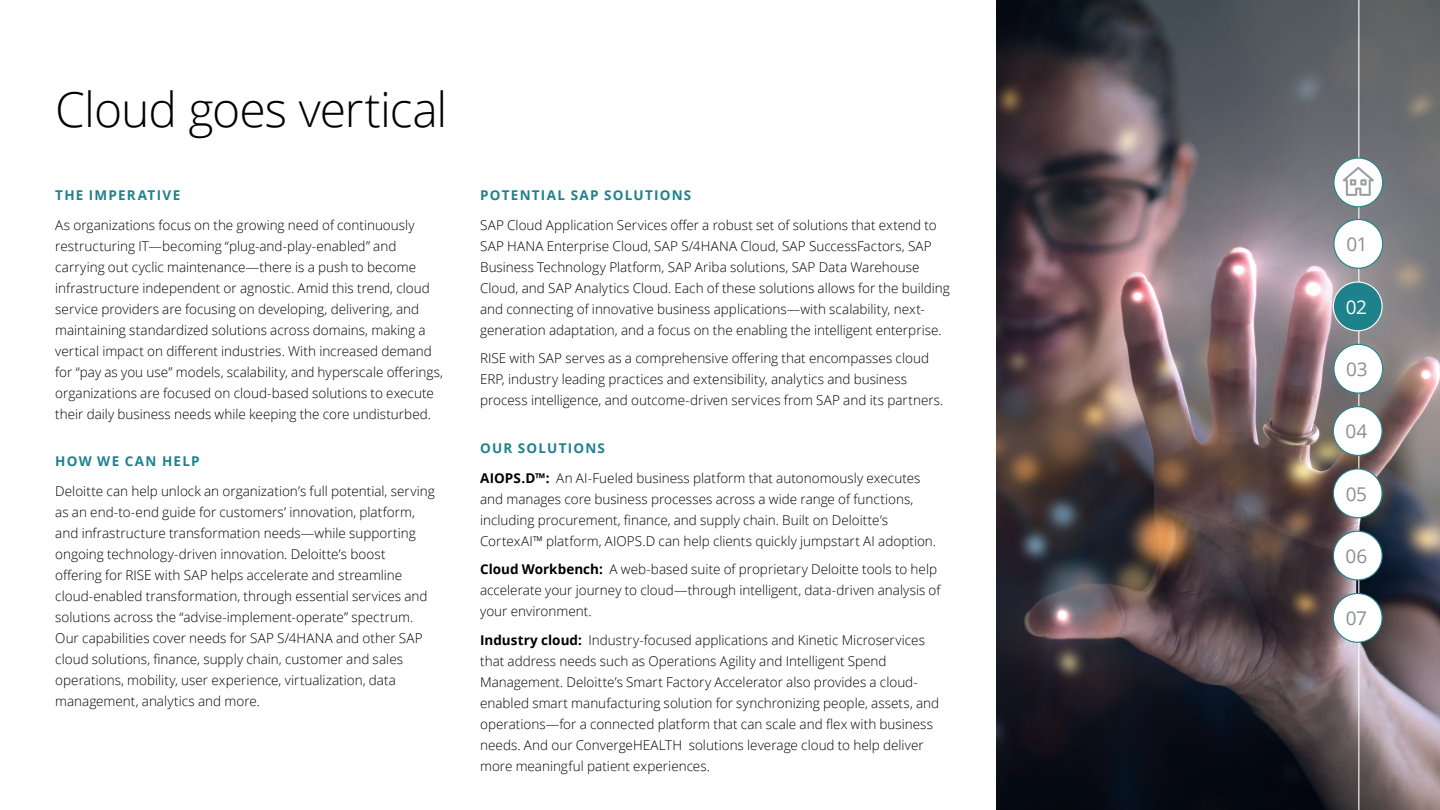
<style>
.page{position:relative;width:1440px;height:810px;background:#fff}
.page>*{position:absolute;margin:0;border:0;box-sizing:border-box;transform-origin:0 0}
.t1{font:300 48px "Open Sans";letter-spacing:-.02em;color:#000002}
.t2{font:18.9px "Open Sans";letter-spacing:-.015em;color:#8b8f92}
.t3{font:18.9px "Open Sans";color:#fff}
.t4{font:300 13.5px/21px "Open Sans";color:#000002}
.t5{font:700 13.5px "Open Sans";letter-spacing:.095em;color:#1e828d}
.s1{font-weight:700}
</style>
<div class="page">
<img style="left:996px;top:0;width:444px;height:810px">
<hr style="left:1358px;top:0;width:1px;height:810px;background:#fff">
<div style="left:1333px;top:282px;width:49px;height:49px;background:#1e828d;border-radius:50%"></div>
<div style="left:1333px;top:281px;width:50px;height:50px;border:1px solid #fff;border-radius:50%"></div>
<div style="left:1333px;top:594px;width:49px;height:48px;background:#fff;border-radius:50%"></div>
<div style="left:1333px;top:593px;width:50px;height:50px;border:1px solid #1e828d;border-radius:50%"></div>
<div style="left:1333px;top:469px;width:49px;height:49px;background:#fff;border-radius:50%"></div>
<div style="left:1333px;top:468px;width:50px;height:50px;border:1px solid #1e828d;border-radius:50%"></div>
<div style="left:1334px;top:219px;width:49px;height:49px;background:#fff;border-radius:50%"></div>
<div style="left:1333px;top:219px;width:50px;height:50px;border:1px solid #1e828d;border-radius:50%"></div>
<div style="left:1333px;top:531px;width:49px;height:49px;background:#fff;border-radius:50%"></div>
<div style="left:1333px;top:531px;width:50px;height:50px;border:1px solid #1e828d;border-radius:50%"></div>
<div style="left:1333px;top:407px;width:49px;height:48px;background:#fff;border-radius:50%"></div>
<div style="left:1333px;top:406px;width:50px;height:50px;border:1px solid #1e828d;border-radius:50%"></div>
<div style="left:1334px;top:344px;width:49px;height:49px;background:#fff;border-radius:50%"></div>
<div style="left:1333px;top:344px;width:50px;height:50px;border:1px solid #1e828d;border-radius:50%"></div>
<div style="left:1334px;top:158px;width:49px;height:49px;background:#fff;border-radius:50%"></div>
<div style="left:1333px;top:157px;width:50px;height:50px;border:1px solid #1e828d;border-radius:50%"></div>
<svg style="left:1343px;top:167px;width:31px;height:29px"></svg>
<h1 class="t1" style="left:55px;top:77px;width:394px">Cloud goes vertical</h1>
<p class="t5" style="left:55px;top:185px;width:127px">THE IMPERATIVE</p>
<p class="t4" style="left:55px;top:214px;width:389px">As organizations focus on the growing need of continuously restructuring IT—becoming “plug-and-play-enabled” and carrying out cyclic maintenance—there is a push to become infrastructure independent or agnostic. Amid this trend, cloud service providers are focusing on developing, delivering, and maintaining standardized solutions across domains, making a vertical impact on different industries. With increased demand for “pay as you use” models, scalability, and hyperscale offerings, organizations are focused on cloud-based solutions to execute their daily business needs while keeping the core undisturbed.</p>
<p class="t5" style="left:55px;top:452px;width:146px">HOW WE CAN HELP</p>
<p class="t4" style="left:55px;top:480px;width:381px">Deloitte can help unlock an organization’s full potential, serving as an end-to-end guide for customers’ innovation, platform, and infrastructure transformation needs—while supporting ongoing technology-driven innovation. Deloitte’s boost offering for RISE with SAP helps accelerate and streamline cloud-enabled transformation, through essential services and solutions across the “advise-implement-operate” spectrum.<br>Our capabilities cover needs for SAP S/4HANA and other SAP cloud solutions, finance, supply chain, customer and sales operations, mobility, user experience, virtualization, data management, analytics and more.</p>
<p class="t5" style="left:480px;top:185px;width:213px">POTENTIAL SAP SOLUTIONS</p>
<p class="t4" style="left:480px;top:214px;width:471px">SAP Cloud Application Services offer a robust set of solutions that extend to SAP HANA Enterprise Cloud, SAP S/4HANA Cloud, SAP SuccessFactors, SAP Business Technology Platform, SAP Ariba solutions, SAP Data Warehouse Cloud, and SAP Analytics Cloud. Each of these solutions allows for the building and connecting of innovative business applications—with scalability, next&shy;generation adaptation, and a focus on the enabling the intelligent enterprise.</p>
<p class="t4" style="left:480px;top:348px;width:465px">RISE with SAP serves as a comprehensive offering that encompasses cloud<br>ERP, industry leading practices and extensibility, analytics and business process intelligence, and outcome-driven services from SAP and its partners.</p>
<p class="t5" style="left:480px;top:438px;width:126px">OUR SOLUTIONS</p>
<p class="t4" style="left:480px;top:467px;width:458px"><span class="s1">AIOPS.D™:</span> An AI-Fueled business platform that autonomously executes and manages core business processes across a wide range of functions, including procurement, finance, and supply chain. Built on Deloitte’s CortexAI™ platform, AIOPS.D can help clients quickly jumpstart AI adoption.</p>
<p class="t4" style="left:480px;top:558px;width:462px"><span class="s1">Cloud Workbench:</span> A web-based suite of proprietary Deloitte tools to help accelerate your journey to cloud—through intelligent, data-driven analysis of your environment.</p>
<p class="t4" style="left:480px;top:629px;width:461px"><span class="s1">Industry cloud:</span> Industry-focused applications and Kinetic Microservices that address needs such as Operations Agility and Intelligent Spend Management. Deloitte’s Smart Factory Accelerator also provides a cloud&shy;enabled smart manufacturing solution for synchronizing people, assets, and operations—for a connected platform that can scale and flex with business needs. And our ConvergeHEALTH solutions leverage cloud to help deliver more meaningful patient experiences.</p>
<h2 class="t2" style="left:1346px;top:231px;width:23px">01</h2>
<h2 class="t3" style="left:1346px;top:294px;width:23px">02</h2>
<h2 class="t2" style="left:1346px;top:356px;width:23px">03</h2>
<h2 class="t2" style="left:1345px;top:418px;width:23px">04</h2>
<h2 class="t2" style="left:1346px;top:481px;width:23px">05</h2>
<h2 class="t2" style="left:1346px;top:543px;width:23px">06</h2>
<h2 class="t2" style="left:1346px;top:605px;width:23px">07</h2>
</div>
